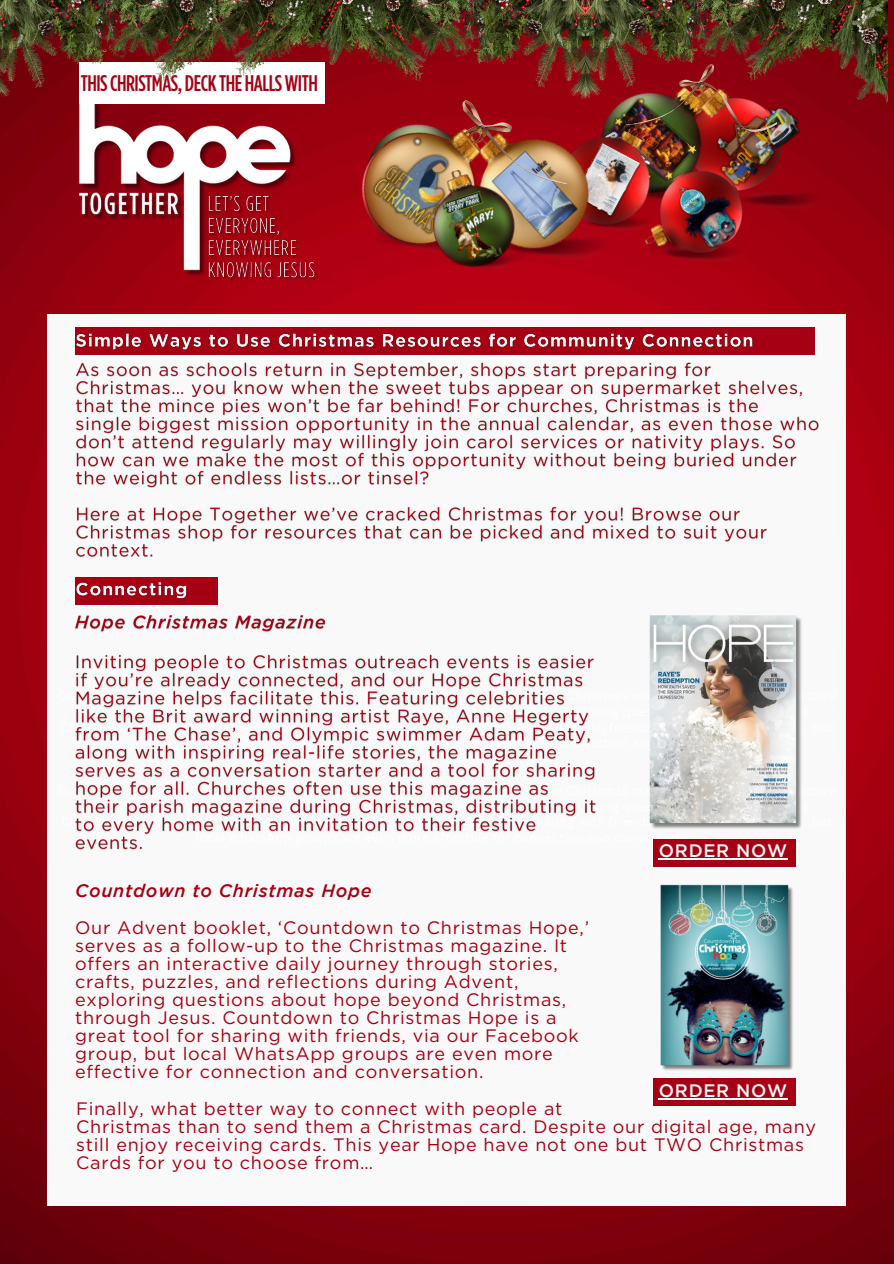
<style>
.page{position:relative;width:894px;height:1264px;background:#fff}
.page>*{position:absolute;margin:0;border:0;box-sizing:border-box;transform-origin:0 0}
.t1{font:500 22.65px "Gotham Condensed";letter-spacing:-.02em;color:#a50013}
.t2{font:18px/18px "Gotham";letter-spacing:.04em;color:#a50013}
.t3{font:italic 500 18px "Gotham";letter-spacing:.04em;color:#a50013}
.t4{font:500 18px "Gotham";letter-spacing:.04em;color:#faf9f9}
</style>
<div class="page">
<img style="left:0;top:0;width:893px;height:1263px">
<div style="left:48px;top:314px;width:797px;height:891px;background:#faf9f9"></div>
<div style="left:75px;top:577px;width:143px;height:27px;background:#a50013"></div>
<div style="left:75px;top:327px;width:739px;height:28px;background:#a50013"></div>
<img style="left:794px;top:164px;width:74px;height:94px">
<img style="left:794px;top:164px;width:32px;height:45px">
<img style="left:535px;top:164px;width:108px;height:143px">
<img style="left:535px;top:164px;width:53px;height:81px">
<img style="left:535px;top:164px;width:31px;height:33px">
<img style="left:299px;top:78px;width:236px;height:236px">
<img style="left:417px;top:164px;width:109px;height:122px">
<img style="left:441px;top:182px;width:82px;height:85px">
<img style="left:621px;top:164px;width:173px;height:123px">
<img style="left:658px;top:165px;width:98px;height:99px">
<img style="left:455px;top:240px;width:80px;height:43px">
<img style="left:75px;top:159px;width:247px;height:120px">
<img style="left:207px;top:192px;width:112px;height:91px">
<img style="left:649px;top:615px;width:153px;height:214px">
<img style="left:342px;top:0;width:545px;height:164px">
<img style="left:212px;top:0;width:129px;height:159px">
<img style="left:0;top:0;width:212px;height:165px">
<div style="left:652px;top:839px;width:143px;height:27px;background:#a50013"></div>
<hr style="left:658px;top:858px;width:129px;height:1px;background:#faf9f9">
<div style="left:652px;top:1078px;width:143px;height:28px;background:#a50013"></div>
<hr style="left:658px;top:1098px;width:129px;height:1px;background:#faf9f9">
<img style="left:660px;top:884px;width:133px;height:186px">
<img style="left:76px;top:329px;width:743px;height:270px">
<img style="left:75px;top:615px;width:521px;height:235px">
<p class="t1" style="left:81px;top:71px;width:238px">THISCHRISTMAS, DECKTHE HALLSWITH</p>
<p class="t4" style="left:658px;top:844px;width:130px">ORDER NOW</p>
<p class="t3" style="left:75px;top:883px;width:298px">Countdown to Christmas Hope</p>
<p class="t2" style="left:75px;top:918px;width:515px">Our Advent booklet, ‘Countdown to Christmas Hope,’ serves as a follow-up to the Christmas magazine. It offers an interactive daily journey through stories, crafts, puzzles, and reflections during Advent, exploring questions about hope beyond Christmas, through Jesus. Countdown to Christmas Hope is a great tool for sharing with friends, via our Facebook group, but local WhatsApp groups are even more effective for connection and conversation.</p>
<p class="t2" style="left:76px;top:1099px;width:741px">Finally, what better way to connect with people at<br>Christmas than to send them a Christmas card. Despite our digital age, many still enjoy receiving cards. This year Hope have not one but TWO Christmas Cards for you to choose from…</p>
<p class="t4" style="left:658px;top:1083px;width:130px">ORDER NOW</p>
</div>
